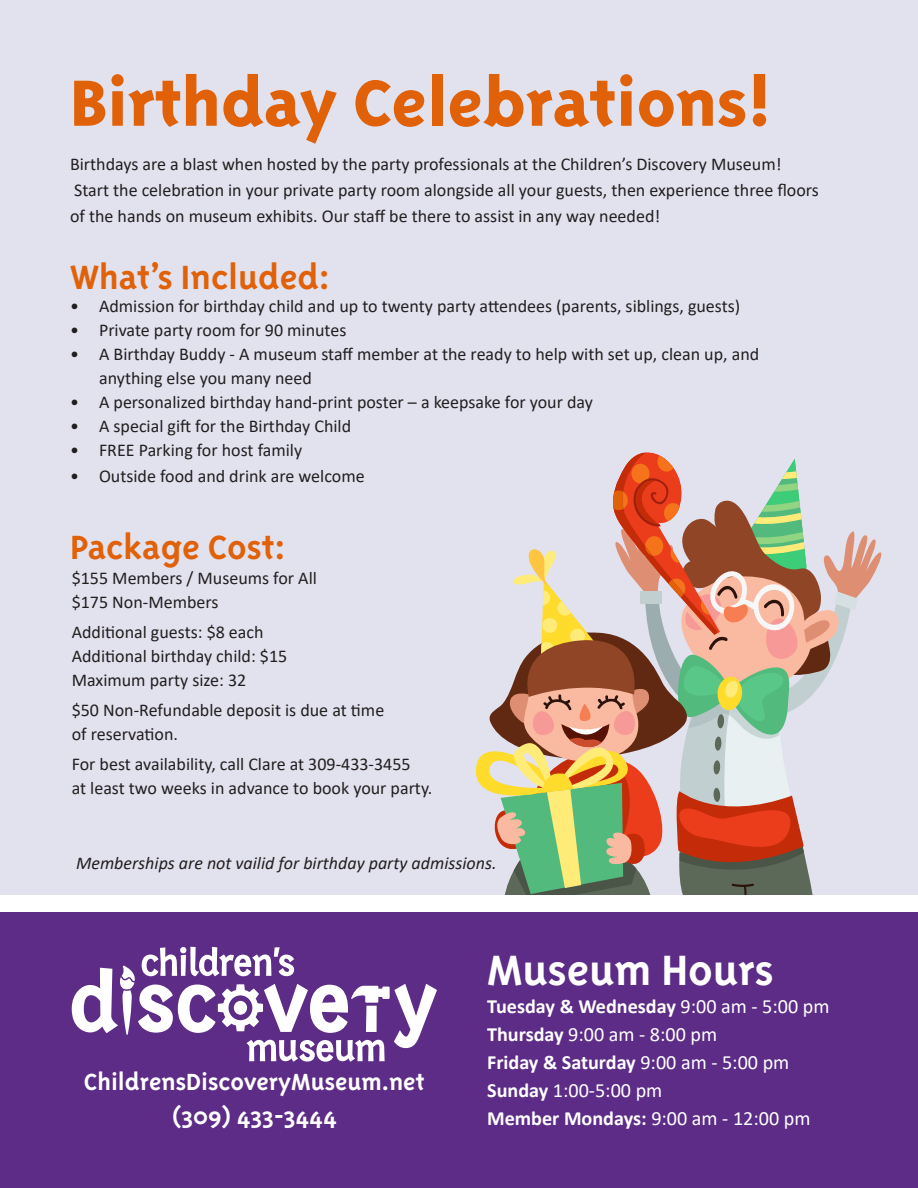
<style>
.page{position:relative;width:918px;height:1188px;background:#fff}
.page>*{position:absolute;margin:0;border:0;box-sizing:border-box;transform-origin:0 0}
.t1{font:800 75px "Triplex Sans OT";color:#e06108}
.t2{font:700 48.75px "Triplex Sans OT";color:#fff}
.t3{font:700 38.7px "Triplex Sans OT";color:#e06108}
.t4{font:700 26.85px/33.6px "Triplex Sans OT";color:#fff;text-align:center}
.t5{font:700 20.1px "Calibri";color:#fff}
.t6{font:20.1px "Calibri";color:#fff}
.t7{font:18px/24px "Calibri";color:#231f20}
.t8{font:italic 18px "Calibri";color:#231f20}
.s1{font-weight:400}
.s2{font-weight:700}
</style>
<div class="page">
<div style="left:0;top:0;width:918px;height:895px;background:#e2e2ef"></div>
<svg style="left:475px;top:452px;width:407px;height:443px"></svg>
<div style="left:0;top:912px;width:918px;height:276px;background:#5c2c86"></div>
<svg style="left:72px;top:947px;width:365px;height:115px"></svg>
<p class="t1" style="left:70px;top:64px;width:704px">Birthday Celebrations!</p>
<p class="t7" style="left:70px;top:152px;width:713px">Birthdays are a blast when hosted by the party professionals at the Children’s Discovery Museum!</p>
<p class="t7" style="left:74px;top:178px;width:746px">Start the celebration in your private party room alongside all your guests, then experience three floors</p>
<p class="t7" style="left:70px;top:203px;width:592px">of the hands on museum exhibits. Our staff be there to assist in any way needed!</p>
<p class="t3" style="left:70px;top:257px;width:261px">What’s Included:</p>
<p class="t7" style="left:70px;top:294px;width:672px">• Admission for birthday child and up to twenty party attendees (parents, siblings, guests)</p>
<p class="t7" style="left:70px;top:318px;width:278px">• Private party room for 90 minutes</p>
<p class="t7" style="left:99px;top:342px;width:662px;text-indent:-29px">• A Birthday Buddy - A museum staff member at the ready to help with set up, clean up, and anything else you many need</p>
<p class="t7" style="left:70px;top:390px;width:524px">• A personalized birthday hand-print poster – a keepsake for your day</p>
<p class="t7" style="left:70px;top:414px;width:283px">• A special gift for the Birthday Child</p>
<p class="t7" style="left:70px;top:438px;width:234px">• FREE Parking for host family</p>
<p class="t7" style="left:70px;top:463px;width:296px">• Outside food and drink are welcome</p>
<p class="t3" style="left:70px;top:526px;width:216px">Package Cost:</p>
<p class="t7" style="left:72px;top:565px;width:247px">$155 Members / Museums for All</p>
<p class="t7" style="left:72px;top:589px;width:148px">$175 Non-Members</p>
<p class="t7" style="left:72px;top:619px;width:193px">Additional guests: $8 each</p>
<p class="t7" style="left:72px;top:643px;width:217px">Additional birthday child: $15</p>
<p class="t7" style="left:72px;top:667px;width:176px">Maximum party size: 32</p>
<p class="t7" style="left:72px;top:697px;width:314px">$50 Non-Refundable deposit is due at time</p>
<p class="t7" style="left:72px;top:721px;width:108px">of reservation.</p>
<p class="t7" style="left:72px;top:751px;width:340px">For best availability, call Clare at 309-433-3455</p>
<p class="t7" style="left:72px;top:775px;width:362px">at least two weeks in advance to book your party.</p>
<p class="t8" style="left:76px;top:850px;width:422px">Memberships are not vailid for birthday party admissions.</p>
<p class="t4" style="left:84px;top:1066px;width:342px">ChildrensDiscoveryMuseum.net (309) 433-3444</p>
<p class="t2" style="left:487px;top:944px;width:288px">Museum Hours</p>
<p class="t5" style="left:487px;top:992px;width:344px">Tuesday &amp; Wednesday <span class="s1">9:00 am - 5:00 pm</span></p>
<p class="t6" style="left:487px;top:1020px;width:232px"><span class="s2">Thursday</span> 9:00 am - 8:00 pm</p>
<p class="t5" style="left:487px;top:1048px;width:304px">Friday &amp; Saturday <span class="s1">9:00 am - 5:00 pm</span></p>
<p class="t6" style="left:487px;top:1076px;width:177px"><span class="s2">Sunday</span> 1:00-5:00 pm</p>
<p class="t5" style="left:487px;top:1104px;width:325px">Member Mondays: <span class="s1">9:00 am - 12:00 pm</span></p>
</div>
